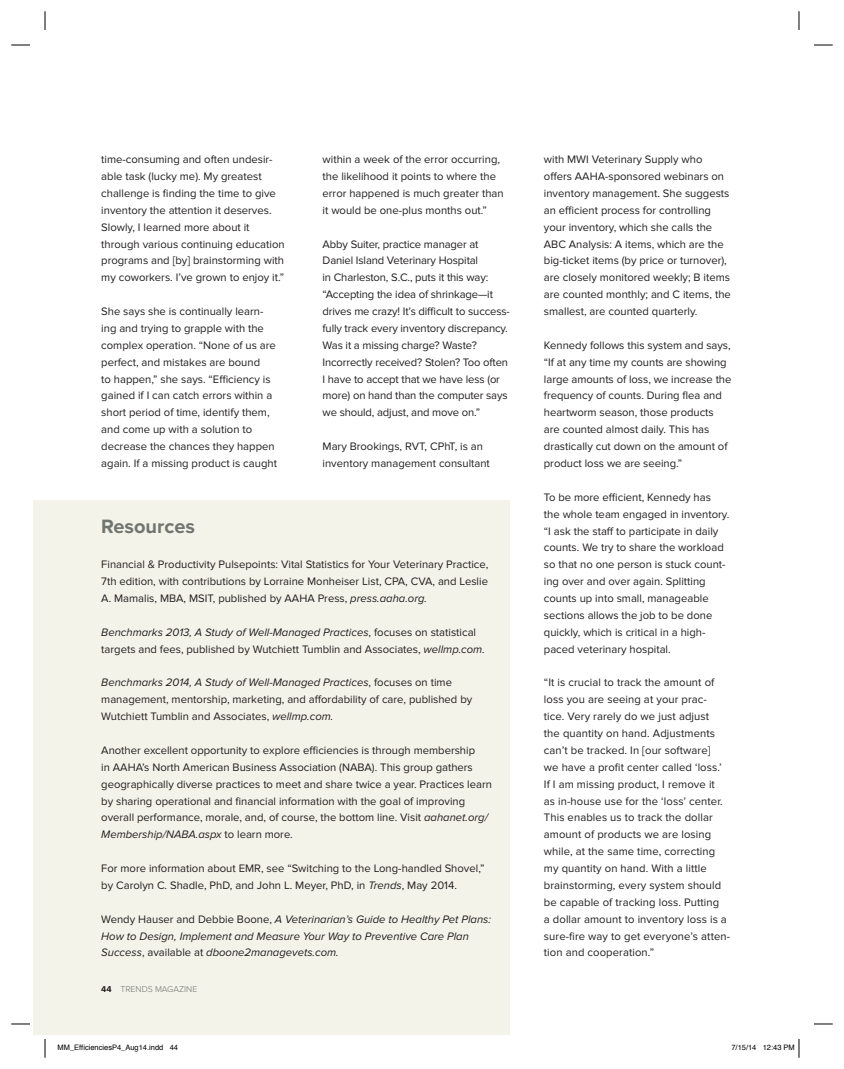
<style>
.page{position:relative;width:844px;height:1069px;background:#fff}
.page>*{position:absolute;margin:0;border:0;box-sizing:border-box;transform-origin:0 0}
.t1{font:700 20px "Proxima Nova";color:#70756f}
.t2{font:11.25px/16.9px "Proxima Nova";color:#231f20}
.t3{font:italic 11.25px/16.9px "Proxima Nova";color:#231f20}
.t4{font:300 8.75px "Proxima Nova";color:#70756f}
.t5{font:7.5px "Helvetica";color:#000}
.s1{font-style:italic}
.s2{font-style:normal}
.s3{font-weight:700;color:#231f20}
</style>
<div class="page">
<div style="left:34px;top:501px;width:476px;height:534px;background:#f3f3ea"></div>
<svg style="left:11px;top:44px;width:19px;height:2px"></svg>
<svg style="left:814px;top:44px;width:18px;height:2px"></svg>
<svg style="left:11px;top:1023px;width:19px;height:2px"></svg>
<svg style="left:814px;top:1023px;width:18px;height:2px"></svg>
<svg style="left:44px;top:11px;width:2px;height:19px"></svg>
<svg style="left:44px;top:1039px;width:2px;height:19px"></svg>
<svg style="left:798px;top:11px;width:2px;height:19px"></svg>
<svg style="left:798px;top:1039px;width:2px;height:19px"></svg>
<p class="t2" style="left:101px;top:151px;width:185px">time-consuming and often undesir&shy;able task (lucky me). My greatest challenge is finding the time to give inventory the attention it deserves.<br>Slowly, I learned more about it through various continuing education programs and [by] brainstorming with my coworkers. I’ve grown to enjoy it.”</p>
<p class="t2" style="left:101px;top:303px;width:177px">She says she is continually learn&shy;ing and trying to grapple with the complex operation. “None of us are perfect, and mistakes are bound<br>to happen,” she says. “Efficiency is gained if I can catch errors within a short period of time, identify them, and come up with a solution to decrease the chances they happen again. If a missing product is caught</p>
<p class="t2" style="left:323px;top:151px;width:183px">within a week of the error occurring, the likelihood it points to where the error happened is much greater than it would be one-plus months out.”</p>
<p class="t2" style="left:323px;top:235px;width:189px">Abby Suiter, practice manager at Daniel Island Veterinary Hospital<br>in Charleston, S.C., puts it this way: “Accepting the idea of shrinkage—it drives me crazy! It’s difficult to success&shy;fully track every inventory discrepancy.<br>Was it a missing charge? Waste?<br>Incorrectly received? Stolen? Too often I have to accept that we have less (or more) on hand than the computer says we should, adjust, and move on.”</p>
<p class="t2" style="left:323px;top:438px;width:169px">Mary Brookings, RVT, CPhT, is an inventory management consultant</p>
<h1 class="t1" style="left:101px;top:515px;width:95px">Resources</h1>
<p class="t2" style="left:101px;top:556px;width:388px;text-align:justify">Financial &amp; Productivity Pulsepoints: Vital Statistics for Your Veterinary Practice, 7th edition, with contributions by Lorraine Monheiser List, CPA, CVA, and Leslie A. Mamalis, MBA, MSIT, published by AAHA Press, <span class="s1">press.aaha.org.</span></p>
<p class="t2" style="left:101px;top:624px;width:385px"><span class="s1">Benchmarks 2013, A Study of Well-Managed Practices</span>, focuses on statistical targets and fees, published by Wutchiett Tumblin and Associates, <span class="s1">wellmp.com.</span></p>
<p class="t2" style="left:101px;top:674px;width:372px"><span class="s1">Benchmarks 2014, A Study of Well-Managed Practices</span>, focuses on time management, mentorship, marketing, and affordability of care, published by<br>Wutchiett Tumblin and Associates, <span class="s1">wellmp.com.</span></p>
<p class="t2" style="left:101px;top:742px;width:392px">Another excellent opportunity to explore efficiencies is through membership<br>in AAHA’s North American Business Association (NABA). This group gathers geographically diverse practices to meet and share twice a year. Practices learn by sharing operational and financial information with the goal of improving overall performance, morale, and, of course, the bottom line. Visit <span class="s1">aahanet.org/ Membership/NABA.aspx</span> to learn more.</p>
<p class="t2" style="left:101px;top:860px;width:385px">For more information about EMR, see “Switching to the Long-handled Shovel,” by Carolyn C. Shadle, PhD, and John L. Meyer, PhD, in <span class="s1">Trends</span>, May 2014.</p>
<p class="t3" style="left:101px;top:911px;width:391px"><span class="s2">Wendy Hauser and Debbie Boone,</span> A Veterinarian’s Guide to Healthy Pet Plans:<br>How to Design, Implement and Measure Your Way to Preventive Care Plan<br>Success<span class="s2">, available at</span> dboone2managevets.com.</p>
<p class="t4" style="left:101px;top:983px;width:97px"><span class="s3">44</span> TRENDS MAGAZINE</p>
<p class="t2" style="left:544px;top:151px;width:188px">with MWI Veterinary Supply who offers AAHA-sponsored webinars on inventory management. She suggests an efficient process for controlling your inventory, which she calls the ABC Analysis: A items, which are the big-ticket items (by price or turnover), are closely monitored weekly; B items are counted monthly; and C items, the smallest, are counted quarterly.</p>
<p class="t2" style="left:544px;top:337px;width:189px">Kennedy follows this system and says, “If at any time my counts are showing large amounts of loss, we increase the frequency of counts. During flea and heartworm season, those products are counted almost daily. This has drastically cut down on the amount of product loss we are seeing.”</p>
<p class="t2" style="left:544px;top:489px;width:187px">To be more efficient, Kennedy has the whole team engaged in inventory. “I ask the staff to participate in daily counts. We try to share the workload so that no one person is stuck count&shy;ing over and over again. Splitting counts up into small, manageable sections allows the job to be done quickly, which is critical in a high&shy;paced veterinary hospital.</p>
<p class="t2" style="left:544px;top:674px;width:188px">“It is crucial to track the amount of loss you are seeing at your prac&shy;tice. Very rarely do we just adjust<br>the quantity on hand. Adjustments can’t be tracked. In [our software]<br>we have a profit center called ‘loss.’ If I am missing product, I remove it<br>as in-house use for the ‘loss’ center.<br>This enables us to track the dollar amount of products we are losing while, at the same time, correcting my quantity on hand. With a little brainstorming, every system should be capable of tracking loss. Putting<br>a dollar amount to inventory loss is a sure-fire way to get everyone’s atten&shy;tion and cooperation.”</p>
<p class="t5" style="left:58px;top:1042px;width:122px">MM_EfficienciesP4_Aug14.indd 44</p>
<p class="t5" style="left:731px;top:1042px;width:65px">7/15/14 12:43 PM</p>
</div>
